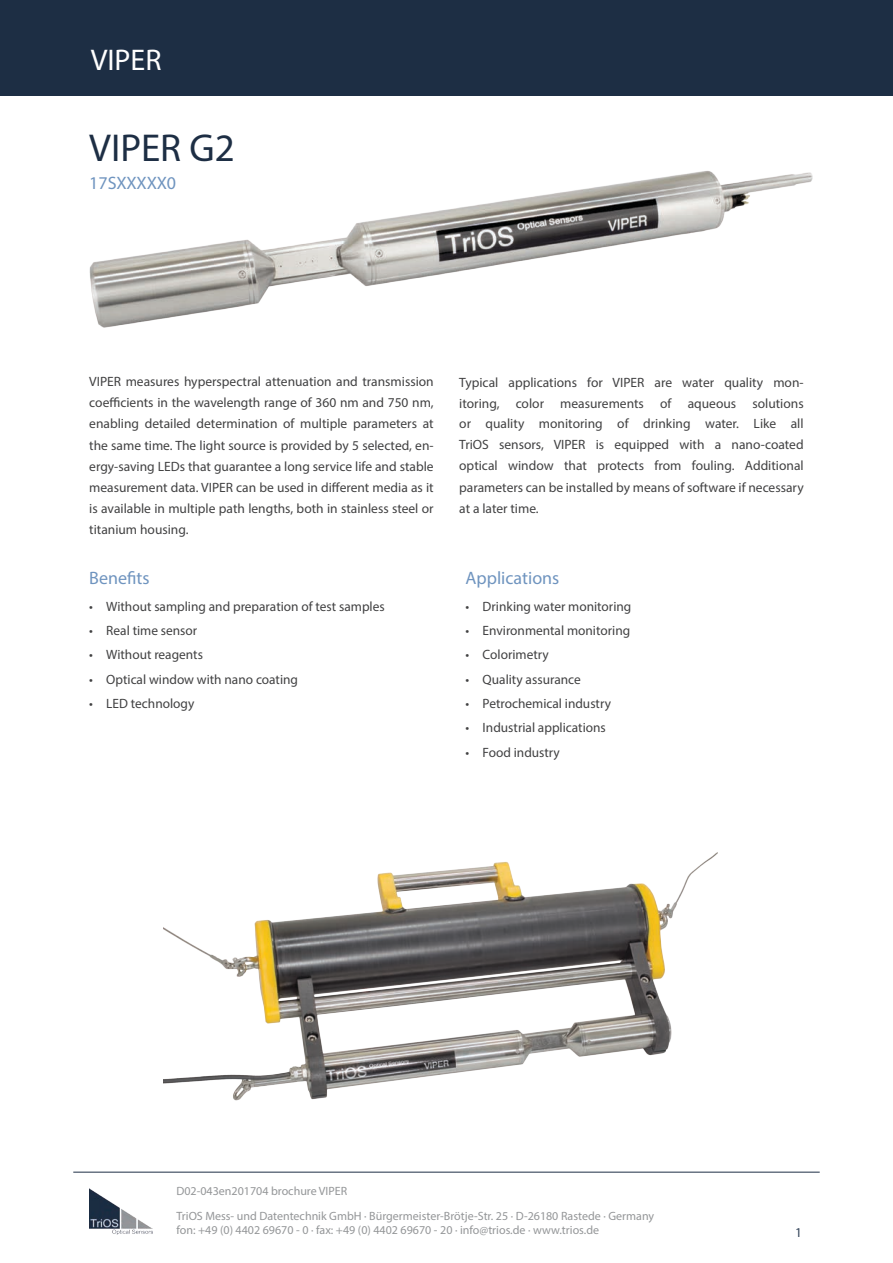
<style>
.page{position:relative;width:893px;height:1263px;background:#fff}
.page>*{position:absolute;margin:0;border:0;box-sizing:border-box;transform-origin:0 0}
.Fließtext{font:39px "Myriad Pro";color:#1d2e44}
.t1{font:30px "Myriad Pro";color:#fff}
.Fließtext-2{font:18px "Myriad Pro";color:#6f94bf}
.Fließtext-3{font:13.5px/21px "Myriad Pro";color:#414142;text-align:justify}
.Fließtext-4{font:13.5px "Myriad Pro";color:#304156}
.t2{font:12px/25.2px "Myriad Pro";color:#949698}
</style>
<div class="page">
<div style="left:0;top:0;width:893px;height:96px;background:#1d2e44"></div>
<hr style="left:73px;top:1172px;width:747px;height:1px;background:#1d2e44">
<img style="left:89px;top:1188px;width:64px;height:47px">
<img style="left:163px;top:852px;width:554px;height:249px">
<img style="left:89px;top:171px;width:724px;height:157px">
<h2 class="t1" style="left:91px;top:42px;width:72px">VIPER</h2>
<p class="Fließtext" style="left:89px;top:124px;width:147px">VIPER G2</p>
<p class="Fließtext-2" style="left:89px;top:172px;width:88px">17SXXXXX0</p>
<p class="Fließtext-3" style="left:89px;top:371px;width:346px">VIPER measures hyperspectral attenuation and transmission coefficients in the wavelength range of 360 nm and 750 nm, enabling detailed determination of multiple parameters at the same time. The light source is provided by 5 selected, en&shy;ergy-saving LEDs that guarantee a long service life and stable measurement data. VIPER can be used in different media as it is available in multiple path lengths, both in stainless steel or titanium housing.</p>
<p class="Fließtext-3" style="left:459px;top:371px;width:346px">Typical applications for VIPER are water quality mon&shy;itoring, color measurements of aqueous solutions or quality monitoring of drinking water. Like all TriOS sensors, VIPER is equipped with a nano-coated optical window that protects from fouling. Additional parameters can be installed by means of software if necessary at a later time.</p>
<p class="Fließtext-2" style="left:466px;top:567px;width:95px">Applications</p>
<p class="Fließtext-3" style="left:466px;top:595px;width:167px">• Drinking water monitoring</p>
<p class="Fließtext-3" style="left:466px;top:620px;width:166px">• Environmental monitoring</p>
<p class="Fließtext-3" style="left:466px;top:644px;width:85px">• Colorimetry</p>
<p class="Fließtext-3" style="left:466px;top:668px;width:117px">• Quality assurance</p>
<p class="Fließtext-3" style="left:466px;top:693px;width:147px">• Petrochemical industry</p>
<p class="Fließtext-3" style="left:466px;top:717px;width:142px">• Industrial applications</p>
<p class="Fließtext-3" style="left:466px;top:742px;width:96px">• Food industry</p>
<p class="Fließtext-2" style="left:89px;top:567px;width:62px">Benefits</p>
<p class="Fließtext-3" style="left:89px;top:595px;width:297px">• Without sampling and preparation of test samples</p>
<p class="Fließtext-3" style="left:89px;top:620px;width:110px">• Real time sensor</p>
<p class="Fließtext-3" style="left:89px;top:644px;width:115px">• Without reagents</p>
<p class="Fließtext-3" style="left:89px;top:668px;width:210px">• Optical window with nano coating</p>
<p class="Fließtext-3" style="left:89px;top:693px;width:107px">• LED technology</p>
<p class="t2" style="left:176px;top:1178px;width:479px">D02-043en201704 brochure VIPER<br>TriOS Mess- und Datentechnik GmbH · Bürgermeister-Brötje-Str. 25 · D-26180 Rastede · Germany</p>
<p class="t2" style="left:176px;top:1217px;width:424px">fon: +49 (0) 4402 69670 - 0 · fax: +49 (0) 4402 69670 - 20 · info@trios.de · www.trios.de</p>
<p class="Fließtext-4" style="left:795px;top:1224px;width:8px">1</p>
</div>
